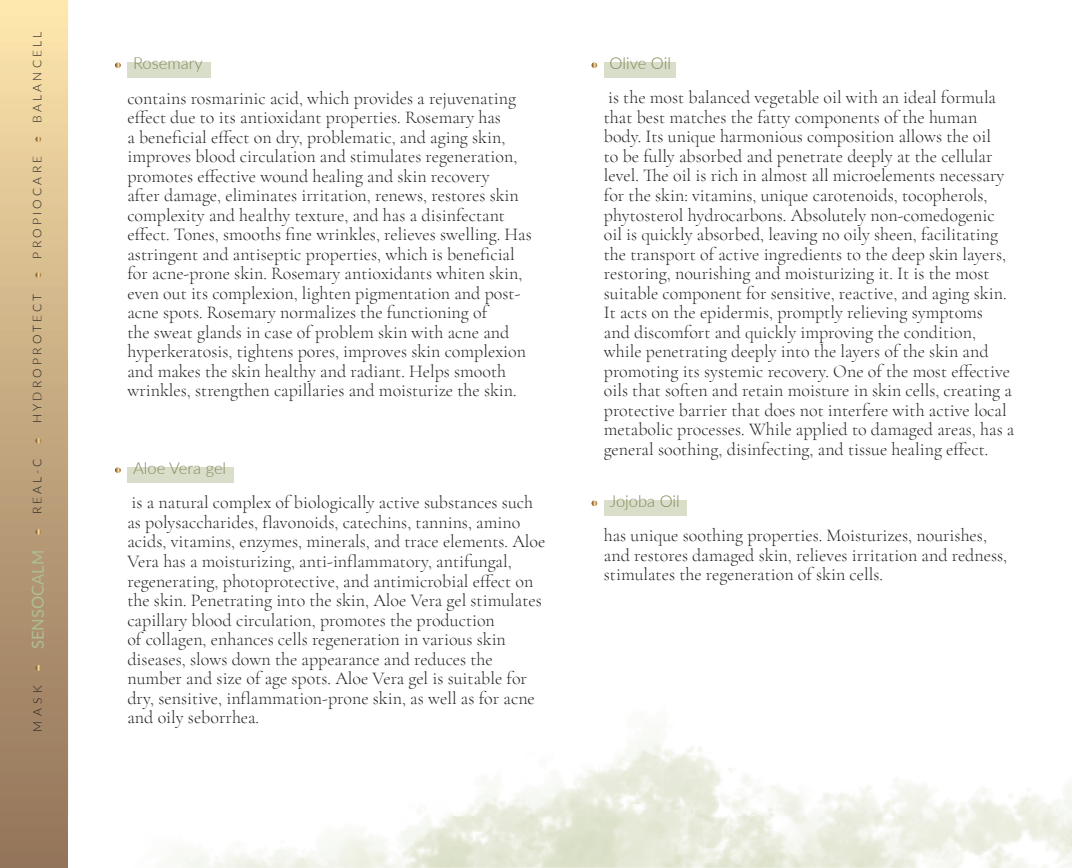
<style>
.page{position:relative;width:1072px;height:868px;background:#fff}
.page>*{position:absolute;margin:0;border:0;box-sizing:border-box;transform-origin:0 0}
.t1{font:300 18px/19.5px "Cormorant Garamond";color:#231f20}
.t2{font:300 16.5px "Lato";color:#858b5a}
.t3{font:16.5px "Lato";color:#aebe94}
.t4{font:300 12px "Lato";letter-spacing:.27em;color:#231f20}
</style>
<div class="page">
<div style="left:0;top:0;width:68px;height:867px;background:linear-gradient(to bottom,#fbe3aa,#8f7057)"></div>
<svg style="left:35px;top:136px;width:6px;height:6px"></svg>
<svg style="left:35px;top:272px;width:6px;height:6px"></svg>
<svg style="left:35px;top:437px;width:6px;height:7px"></svg>
<svg style="left:35px;top:664px;width:6px;height:7px"></svg>
<svg style="left:35px;top:528px;width:6px;height:6px"></svg>
<img style="left:68px;top:62px;width:1003px;height:805px">
<svg style="left:115px;top:62px;width:6px;height:6px"></svg>
<svg style="left:115px;top:467px;width:6px;height:6px"></svg>
<svg style="left:591px;top:62px;width:6px;height:6px"></svg>
<svg style="left:591px;top:500px;width:6px;height:6px"></svg>
<img style="left:128px;top:62px;width:82px;height:15px">
<div style="left:128px;top:467px;width:105px;height:15px;background:#d9deca"></div>
<img style="left:604px;top:62px;width:71px;height:15px">
<img style="left:604px;top:500px;width:83px;height:15px">
<p class="t4" style="left:32px;top:123px;width:93px;rotate:-90deg">BALANCELL</p>
<p class="t4" style="left:32px;top:258px;width:104px;rotate:-90deg">PROPIOCARE</p>
<p class="t4" style="left:32px;top:423px;width:131px;rotate:-90deg">HYDROPROTECT</p>
<p class="t4" style="left:32px;top:514px;width:57px;rotate:-90deg">REAL-C</p>
<p class="t3" style="left:31px;top:649px;width:101px;rotate:-90deg">SENSOCALM</p>
<p class="t4" style="left:33px;top:731px;width:47px;rotate:-90deg">MASK</p>
<p class="t2" style="left:133px;top:56px;width:71px">Rosemary</p>
<p class="t1" style="left:127px;top:90px;width:406px">contains rosmarinic acid, which provides a rejuvenating effect due to its antioxidant properties. Rosemary has<br>a beneficial effect on dry, problematic, and aging skin, improves blood circulation and stimulates regeneration, promotes effective wound healing and skin recovery<br>after damage, eliminates irritation, renews, restores skin complexity and healthy texture, and has a disinfectant effect. Tones, smooths fine wrinkles, relieves swelling. Has astringent and antiseptic properties, which is beneficial for acne-prone skin. Rosemary antioxidants whiten skin, even out its complexion, lighten pigmentation and post&shy;acne spots. Rosemary normalizes the functioning of<br>the sweat glands in case of problem skin with acne and hyperkeratosis, tightens pores, improves skin complexion and makes the skin healthy and radiant. Helps smooth wrinkles, strengthen capillaries and moisturize the skin.</p>
<p class="t2" style="left:133px;top:461px;width:95px">Aloe Vera gel</p>
<p class="t1" style="left:127px;top:494px;width:419px">is a natural complex of biologically active substances such as polysaccharides, flavonoids, catechins, tannins, amino acids, vitamins, enzymes, minerals, and trace elements. Aloe Vera has a moisturizing, anti-inflammatory, antifungal, regenerating, photoprotective, and antimicrobial effect on the skin. Penetrating into the skin, Aloe Vera gel stimulates capillary blood circulation, promotes the production<br>of collagen, enhances cells regeneration in various skin diseases, slows down the appearance and reduces the number and size of age spots. Aloe Vera gel is suitable for dry, sensitive, inflammation-prone skin, as well as for acne and oily seborrhea.</p>
<p class="t2" style="left:609px;top:56px;width:63px">Olive Oil</p>
<p class="t1" style="left:604px;top:90px;width:412px">is the most balanced vegetable oil with an ideal formula that best matches the fatty components of the human body. Its unique harmonious composition allows the oil<br>to be fully absorbed and penetrate deeply at the cellular level. The oil is rich in almost all microelements necessary for the skin: vitamins, unique carotenoids, tocopherols, phytosterol hydrocarbons. Absolutely non-comedogenic oil is quickly absorbed, leaving no oily sheen, facilitating the transport of active ingredients to the deep skin layers, restoring, nourishing and moisturizing it. It is the most suitable component for sensitive, reactive, and aging skin.<br>It acts on the epidermis, promptly relieving symptoms<br>and discomfort and quickly improving the condition, while penetrating deeply into the layers of the skin and promoting its systemic recovery. One of the most effective oils that soften and retain moisture in skin cells, creating a protective barrier that does not interfere with active local metabolic processes. While applied to damaged areas, has a general soothing, disinfecting, and tissue healing effect.</p>
<p class="t2" style="left:609px;top:494px;width:72px">Jojoba Oil</p>
<p class="t1" style="left:604px;top:526px;width:405px">has unique soothing properties. Moisturizes, nourishes, and restores damaged skin, relieves irritation and redness, stimulates the regeneration of skin cells.</p>
</div>
